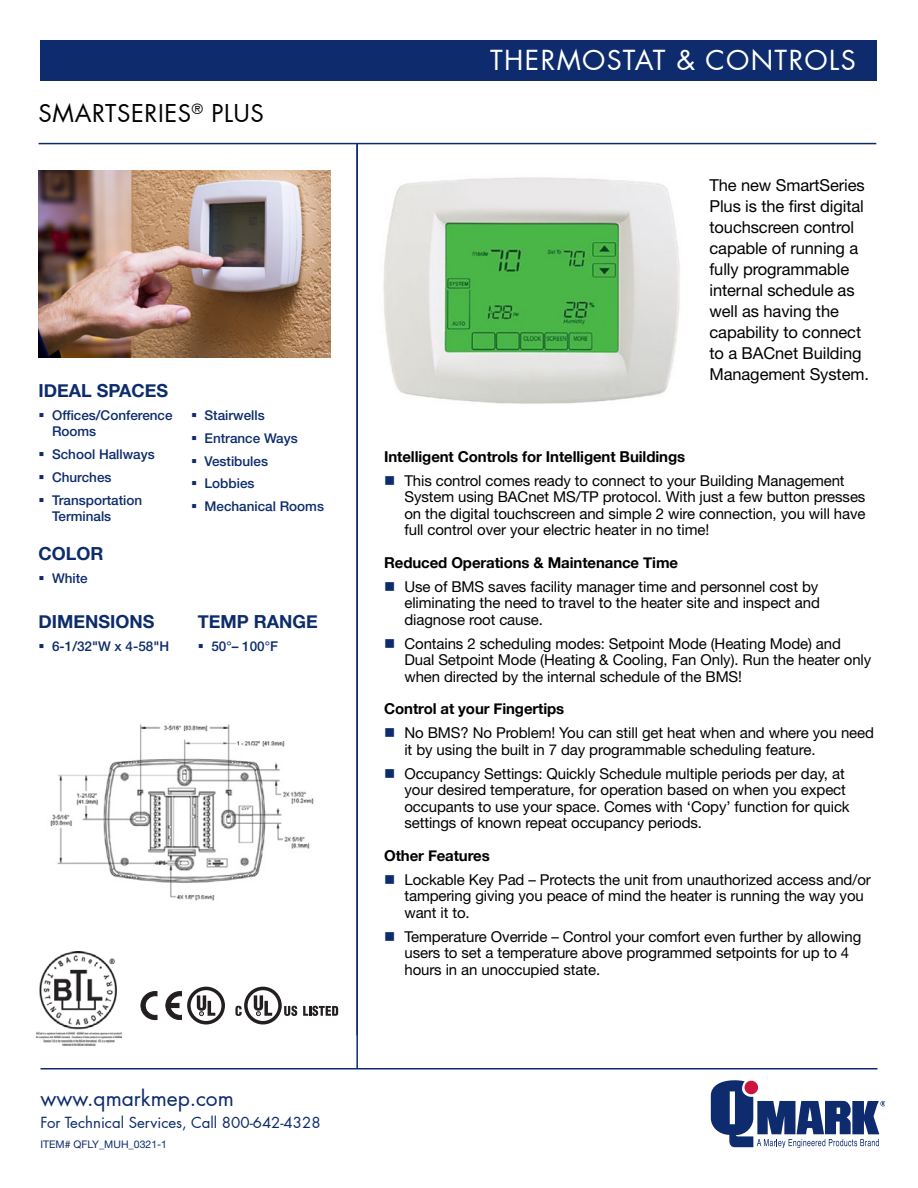
<style>
.page{position:relative;width:918px;height:1188px;background:#fff}
.page>*{position:absolute;margin:0;border:0;box-sizing:border-box;transform-origin:0 0}
.t1{font:700 30px "Futura LT Pro";color:#231f20}
.t2{font:27px "Futura LT Pro";letter-spacing:.05em;color:#fff}
.t3{font:24px "Futura LT Pro";letter-spacing:.025em;color:#000}
.t4{font:21px "Futura LT Pro";color:#0d2b6d}
.t5{font:21px "Futura LT Pro";color:#0d2c6c}
.t6{font:700 18px "Helvetica Neue";color:#0d2c6c}
.t7{font:16.5px/21px "Helvetica Neue LT Std";letter-spacing:-.005em;color:#000}
.t8{font:15px/16.5px "Helvetica Neue LT Std";letter-spacing:-.005em;color:#000}
.t9{font:700 15px "Helvetica Neue";letter-spacing:-.005em;color:#000}
.t10{font:15px "Futura LT Pro";color:#0d2b6d}
.t11{font:15px "Futura LT Pro";color:#0d2c6c}
.t12{font:500 13.5px/16.2px "Helvetica Neue LT Std";color:#0d2c6c}
.t13{font:10.5px "Helvetica Neue LT Std";color:#0d2c6c}
.t14{font:10.5px "Helvetica Neue";color:#0d2b6d}
.s1{color:#0d2c6c}
</style>
<div class="page">
<div style="left:40px;top:40px;width:838px;height:41px;background:#0d2b6d"></div>
<hr style="left:39px;top:143px;width:837px;height:1px;background:#0d2c6c">
<img style="left:39px;top:171px;width:291px;height:186px">
<hr style="left:356px;top:144px;width:2px;height:925px;background:#0d2c6c">
<img style="left:383px;top:177px;width:297px;height:227px">
<svg style="left:141px;top:991px;width:16px;height:29px"></svg>
<svg style="left:166px;top:992px;width:16px;height:28px"></svg>
<div style="left:169px;top:1003px;width:10px;height:5px;background:#231f20"></div>
<svg style="left:187px;top:987px;width:38px;height:36px"></svg>
<svg style="left:187px;top:987px;width:38px;height:38px"></svg>
<div style="left:191px;top:990px;width:30px;height:31px;background:#fff;border-radius:50%"></div>
<svg style="left:197px;top:995px;width:18px;height:21px"></svg>
<svg style="left:284px;top:1006px;width:13px;height:10px"></svg>
<svg style="left:303px;top:1006px;width:35px;height:10px"></svg>
<svg style="left:244px;top:987px;width:38px;height:38px"></svg>
<div style="left:248px;top:990px;width:30px;height:31px;background:#fff;border-radius:50%"></div>
<svg style="left:254px;top:995px;width:18px;height:21px"></svg>
<svg style="left:235px;top:1006px;width:7px;height:10px"></svg>
<img style="left:36px;top:951px;width:86px;height:94px">
<img style="left:50px;top:724px;width:264px;height:177px">
<svg style="left:711px;top:1080px;width:173px;height:68px"></svg>
<hr style="left:40px;top:1068px;width:838px;height:2px;background:#0d2b6d">
<h1 class="t1" style="left:40px;top:92px;width:307px">HUHAA PRO SERIES</h1>
<p class="t3" style="left:39px;top:97px;width:227px">SMARTSERIES<sup>®</sup> PLUS</p>
<p class="t6" style="left:39px;top:376px;width:131px">IDEAL SPACES</p>
<p class="t12" style="left:52px;top:407px;width:122px;text-indent:-13px">▪ Offices/Conference<br>Rooms</p>
<p class="t12" style="left:39px;top:446px;width:118px">▪ School Hallways</p>
<p class="t12" style="left:39px;top:469px;width:75px">▪ Churches</p>
<p class="t12" style="left:52px;top:492px;width:92px;text-indent:-13px">▪ Transportation<br>Terminals</p>
<p class="t6" style="left:39px;top:539px;width:67px">COLOR</p>
<p class="t12" style="left:39px;top:570px;width:51px">▪ White</p>
<p class="t6" style="left:39px;top:607px;width:117px">DIMENSIONS</p>
<p class="t12" style="left:39px;top:638px;width:132px">▪ 6-1/32"W x 4-58"H</p>
<p class="t12" style="left:191px;top:407px;width:75px">▪ Stairwells</p>
<p class="t12" style="left:191px;top:430px;width:108px">▪ Entrance Ways</p>
<p class="t12" style="left:191px;top:453px;width:79px">▪ Vestibules</p>
<p class="t12" style="left:191px;top:475px;width:65px">▪ Lobbies</p>
<p class="t12" style="left:191px;top:498px;width:135px">▪ Mechanical Rooms</p>
<p class="t6" style="left:198px;top:607px;width:121px">TEMP RANGE</p>
<p class="t12" style="left:198px;top:638px;width:82px">▪ 50°– 100°F</p>
<p class="t2" style="left:490px;top:42px;width:367px">THERMOSTAT &amp; CONTROLS</p>
<p class="t2" style="left:483px;top:44px;width:367px">THERMOSTAT &amp; CONTROLS</p>
<p class="t7" style="left:710px;top:175px;width:161px">The new SmartSeries<br>Plus is the first digital touchscreen control capable of running a fully programmable internal schedule as well as having the capability to connect to a BACnet Building<br>Management System.</p>
<p class="t9" style="left:384px;top:445px;width:302px">Intelligent Controls for Intelligent Buildings</p>
<p class="t8" style="left:404px;top:472px;width:463px;text-indent:-20px"><span class="s1">■</span> This control comes ready to connect to your Building Management System using BACnet MS/TP protocol. With just a few button presses on the digital touchscreen and simple 2 wire connection, you will have full control over your electric heater in no time!</p>
<p class="t9" style="left:384px;top:551px;width:295px">Reduced Operations &amp; Maintenance Time</p>
<p class="t8" style="left:404px;top:578px;width:417px;text-align:justify;text-indent:-20px"><span class="s1">■</span> Use of BMS saves facility manager time and personnel cost by eliminating the need to travel to the heater site and inspect and diagnose root cause.</p>
<p class="t8" style="left:404px;top:635px;width:468px;text-indent:-20px"><span class="s1">■</span> Contains 2 scheduling modes: Setpoint Mode (Heating Mode) and<br>Dual Setpoint Mode (Heating &amp; Cooling, Fan Only). Run the heater only when directed by the internal schedule of the BMS!</p>
<p class="t9" style="left:384px;top:697px;width:182px">Control at your Fingertips</p>
<p class="t8" style="left:404px;top:724px;width:471px;text-indent:-20px"><span class="s1">■</span> No BMS? No Problem! You can still get heat when and where you need it by using the built in 7 day programmable scheduling feature.</p>
<p class="t8" style="left:404px;top:765px;width:447px;text-indent:-20px"><span class="s1">■</span> Occupancy Settings: Quickly Schedule multiple periods per day, at your desired temperature, for operation based on when you expect occupants to use your space. Comes with ‘Copy’ function for quick settings of known repeat occupancy periods.</p>
<p class="t9" style="left:384px;top:843px;width:107px">Other Features</p>
<p class="t8" style="left:404px;top:871px;width:468px;text-indent:-20px"><span class="s1">■</span> Lockable Key Pad – Protects the unit from unauthorized access and/or tampering giving you peace of mind the heater is running the way you want it to.</p>
<p class="t8" style="left:404px;top:928px;width:458px;text-indent:-20px"><span class="s1">■</span> Temperature Override – Control your comfort even further by allowing users to set a temperature above programmed setpoints for up to 4 hours in an unoccupied state.</p>
<h3 class="t4" style="left:40px;top:1083px;width:195px">www.qmarkmep.com</h3>
<p class="t10" style="left:40px;top:1112px;width:282px">For Technical Services, Call 800-642-4328</p>
<p class="t14" style="left:40px;top:1138px;width:128px">ITEM# QFLY_MUH_0321-1</p>
<p class="t5" style="left:39px;top:1084px;width:147px">QmarkMEP.com</p>
<p class="t11" style="left:39px;top:1113px;width:282px">For Technical Services, Cal 800-642-4328</p>
<p class="t13" style="left:39px;top:1138px;width:136px">ITEM# QFLY_CU900_0820-1</p>
</div>
